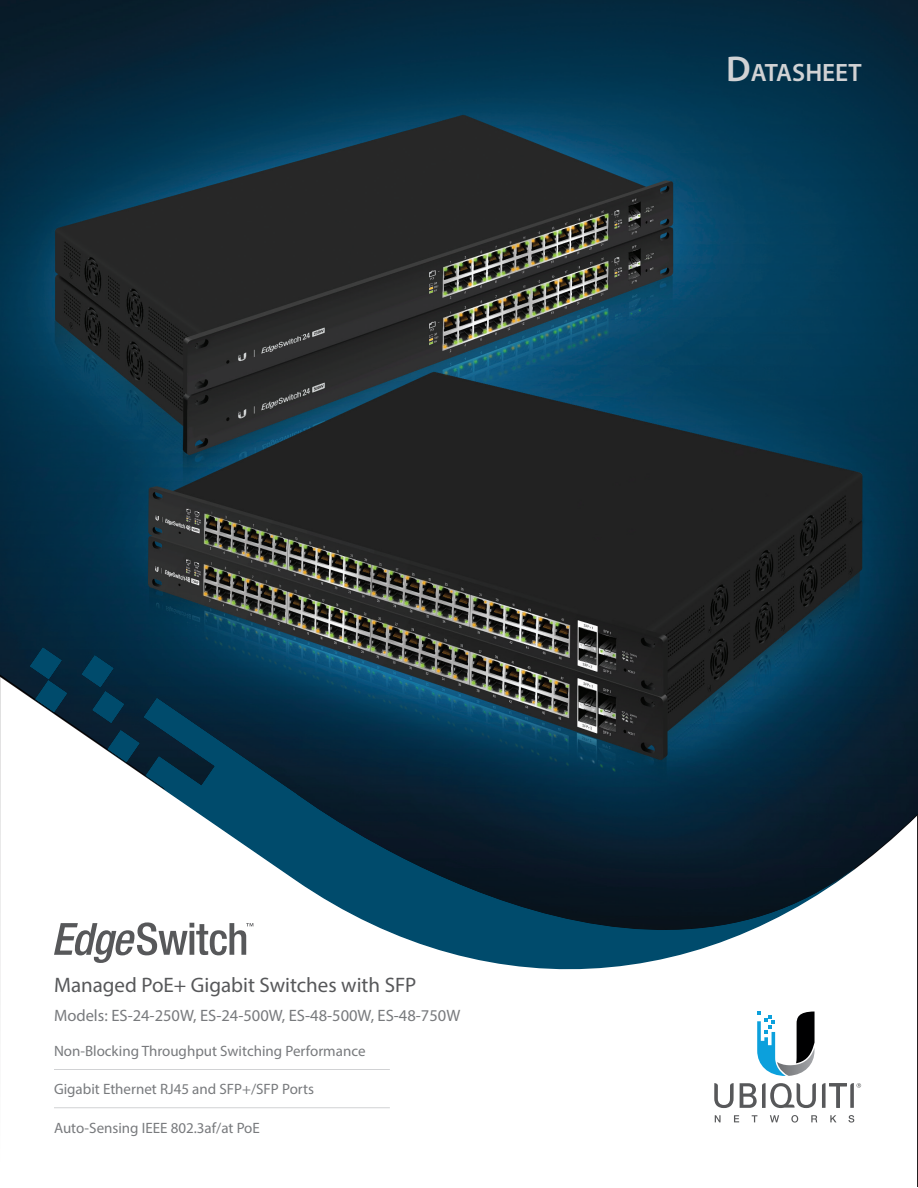
<style>
.page{position:relative;width:918px;height:1188px;background:#fff}
.page>*{position:absolute;margin:0;border:0;box-sizing:border-box;transform-origin:0 0}
.t1{font:600 25.2px "Myriad Pro";color:#d1d2d4}
.t2{font:21px "Myriad Pro";color:#57585a}
.t3{font:16.5px "Myriad Pro";color:#787a7d}
.t4{font:15px "Myriad Pro";color:#787a7d}
.s1{font-size:36px}
</style>
<div class="page">
<svg style="left:757px;top:1043px;width:58px;height:33px"></svg>
<svg style="left:714px;top:1083px;width:20px;height:25px"></svg>
<svg style="left:740px;top:1083px;width:76px;height:25px"></svg>
<svg style="left:715px;top:1115px;width:6px;height:7px"></svg>
<svg style="left:734px;top:1115px;width:5px;height:7px"></svg>
<svg style="left:752px;top:1115px;width:5px;height:7px"></svg>
<svg style="left:770px;top:1115px;width:9px;height:7px"></svg>
<svg style="left:791px;top:1115px;width:7px;height:8px"></svg>
<svg style="left:811px;top:1115px;width:6px;height:7px"></svg>
<svg style="left:830px;top:1115px;width:6px;height:7px"></svg>
<svg style="left:848px;top:1115px;width:6px;height:8px"></svg>
<svg style="left:822px;top:1083px;width:39px;height:25px"></svg>
<img style="left:0;top:0;width:918px;height:932px">
<svg style="left:81px;top:655px;width:43px;height:69px;background:#03324b"></svg>
<svg style="left:108px;top:730px;width:32px;height:33px"></svg>
<svg style="left:144px;top:698px;width:711px;height:345px"></svg>
<svg style="left:30px;top:647px;width:37px;height:66px;background:#15435b"></svg>
<svg style="left:54px;top:922px;width:199px;height:41px"></svg>
<hr style="left:54px;top:1069px;width:336px;height:1px;background:#d1d2d4">
<hr style="left:54px;top:1107px;width:336px;height:1px;background:#d1d2d4">
<h1 class="t1" style="left:726px;top:57px;width:137px"><span class="s1">D</span>ATASHEET</h1>
<h2 class="t2" style="left:54px;top:972px;width:364px">Managed PoE+ Gigabit Switches with SFP</h2>
<p class="t3" style="left:54px;top:1005px;width:408px">Models: ES-24-250W, ES-24-500W, ES-48-500W, ES-48-750W</p>
<p class="t4" style="left:54px;top:1042px;width:313px">Non-Blocking Throughput Switching Performance</p>
<p class="t4" style="left:54px;top:1080px;width:262px">Gigabit Ethernet RJ45 and SFP+/SFP Ports</p>
<p class="t4" style="left:54px;top:1118px;width:207px">Auto-Sensing IEEE 802.3af/at PoE</p>
</div>
